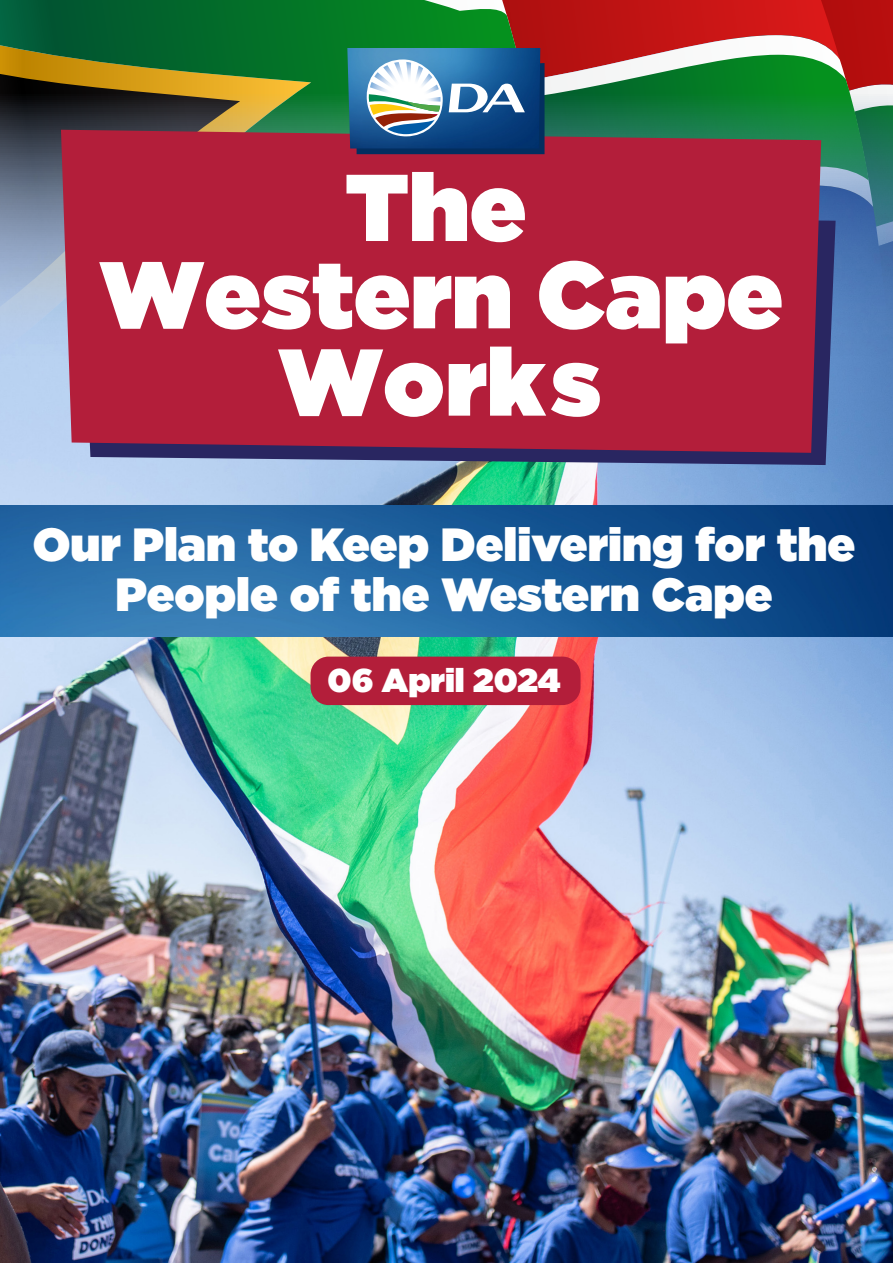
<style>
.page{position:relative;width:893px;height:1263px;background:#fff}
.page>*{position:absolute;margin:0;border:0;box-sizing:border-box;transform-origin:0 0}
.t1{font:900 94.65px/87.3px "Gotham";color:#fff;text-align:center}
.t2{font:900 46.5px "Gotham";color:#fff}
.t3{font:900 33px "Gotham";color:#fff}
</style>
<div class="page">
<img style="left:0;top:423px;width:893px;height:840px">
<svg style="left:836px;top:0;width:57px;height:423px;background:#646d90"></svg>
<svg style="left:566px;top:0;width:274px;height:35px;background:#c71414"></svg>
<svg style="left:566px;top:35px;width:307px;height:239px"></svg>
<svg style="left:565px;top:55px;width:304px;height:189px;background:#3b8758"></svg>
<svg style="left:0;top:0;width:534px;height:451px;background:#34824a"></svg>
<svg style="left:0;top:61px;width:240px;height:288px;background:#70705f"></svg>
<svg style="left:80px;top:212px;width:756px;height:253px;background:#4b5689"></svg>
<div style="left:61px;top:130px;width:760px;height:323px;background:#b31e3a"></div>
<img style="left:0;top:505px;width:893px;height:131px">
<img style="left:347px;top:48px;width:193px;height:100px">
<svg style="left:357px;top:62px;width:187px;height:92px"></svg>
<div style="left:310px;top:657px;width:270px;height:48px;background:#b31e3a;border-radius:18px"></div>
<h1 class="t1" style="left:99px;top:162px;width:685px">The<br>Western Cape<br>Works</h1>
<p class="t2" style="left:33px;top:511px;width:824px">Our Plan to Keep Delivering for the</p>
<p class="t2" style="left:115px;top:561px;width:659px">People of the Western Cape</p>
<p class="t3" style="left:328px;top:656px;width:234px">06 April 2024</p>
</div>
